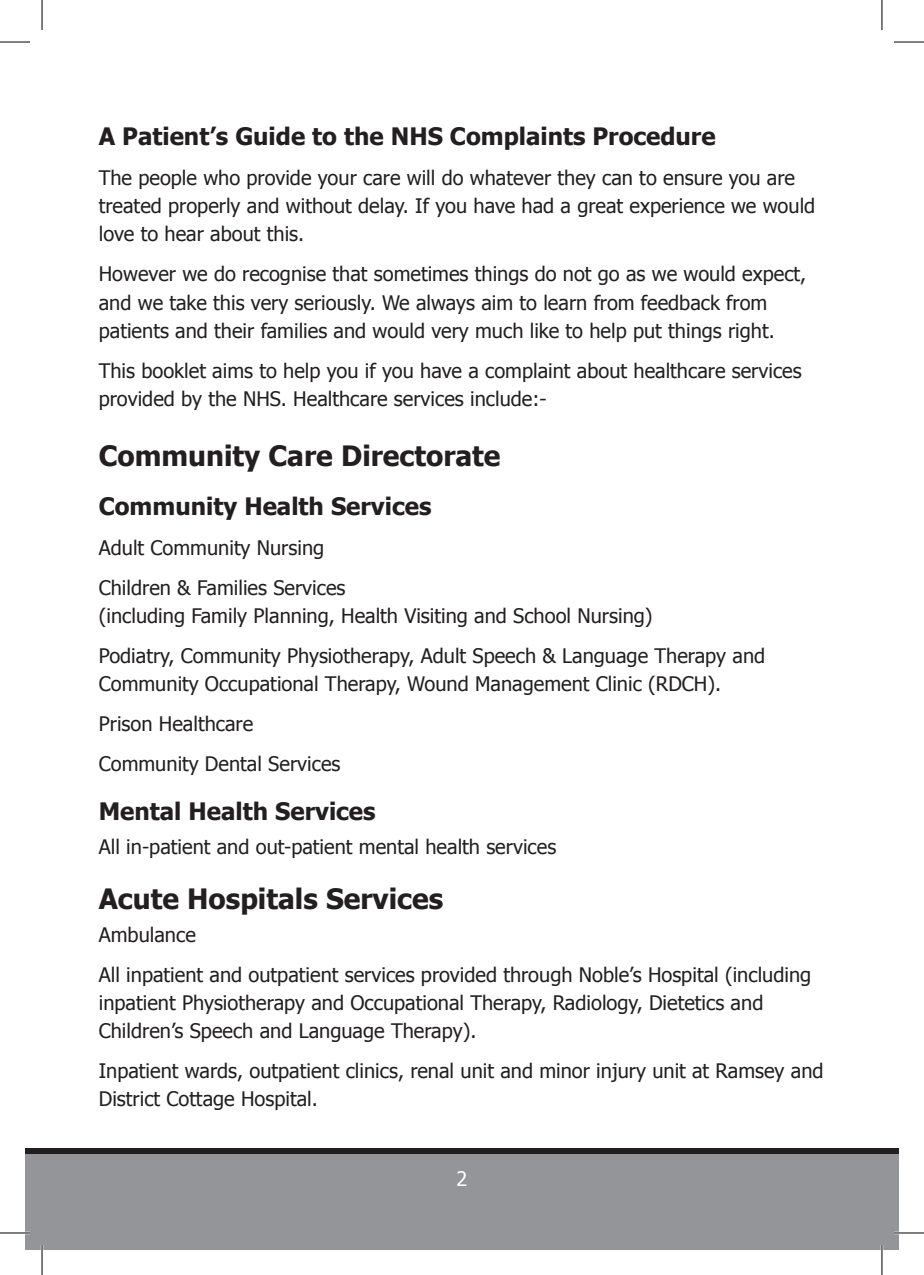
<style>
.page{position:relative;width:924px;height:1275px;background:#fff}
.page>*{position:absolute;margin:0;border:0;box-sizing:border-box;transform-origin:0 0}
.t1{font:700 28px "Tahoma";color:#231f20}
.t2{font:700 24px "Tahoma";color:#231f20}
.t3{font:20px/28px "Tahoma";color:#231f20}
.t4{font:20px "Tahoma";color:#fff}
</style>
<div class="page">
<div style="left:25px;top:1148px;width:873px;height:6px;background:#231f20"></div>
<div style="left:25px;top:1154px;width:873px;height:96px;background:#939598"></div>
<hr style="left:0;top:1231px;width:30px;height:3px;background:#fff">
<hr style="left:893px;top:1231px;width:30px;height:3px;background:#fff">
<hr style="left:41px;top:1245px;width:2px;height:30px;background:#fff">
<hr style="left:880px;top:1245px;width:2px;height:30px;background:#fff">
<hr style="left:0;top:42px;width:30px;height:1px;background:#000">
<hr style="left:893px;top:42px;width:30px;height:1px;background:#000">
<hr style="left:0;top:1232px;width:30px;height:1px;background:#000">
<hr style="left:893px;top:1232px;width:30px;height:1px;background:#000">
<hr style="left:42px;top:0;width:1px;height:30px;background:#000">
<hr style="left:42px;top:1245px;width:1px;height:30px;background:#000">
<hr style="left:881px;top:0;width:1px;height:30px;background:#000">
<hr style="left:881px;top:1245px;width:1px;height:30px;background:#000">
<p class="t2" style="left:99px;top:120px;width:618px">A Patient’s Guide to the NHS Complaints Procedure</p>
<p class="t3" style="left:99px;top:163px;width:717px">The people who provide your care will do whatever they can to ensure you are treated properly and without delay. If you have had a great experience we would love to hear about this.</p>
<p class="t3" style="left:99px;top:259px;width:708px">However we do recognise that sometimes things do not go as we would expect, and we take this very seriously. We always aim to learn from feedback from patients and their families and would very much like to help put things right.</p>
<p class="t3" style="left:99px;top:355px;width:704px">This booklet aims to help you if you have a complaint about healthcare services provided by the NHS. Healthcare services include:-</p>
<h1 class="t1" style="left:99px;top:436px;width:403px">Community Care Directorate</h1>
<p class="t2" style="left:99px;top:489px;width:334px">Community Health Services</p>
<p class="t3" style="left:99px;top:526px;width:248px;line-height:40px">Adult Community Nursing<br>Children &amp; Families Services</p>
<p class="t3" style="left:99px;top:594px;width:667px;line-height:40px">(including Family Planning, Health Visiting and School Nursing)<br>Podiatry, Community Physiotherapy, Adult Speech &amp; Language Therapy and</p>
<p class="t3" style="left:99px;top:662px;width:623px;line-height:40px">Community Occupational Therapy, Wound Management Clinic (RDCH).<br>Prison Healthcare<br>Community Dental Services</p>
<p class="t2" style="left:99px;top:795px;width:278px">Mental Health Services</p>
<p class="t3" style="left:99px;top:832px;width:459px">All in-patient and out-patient mental health services</p>
<h1 class="t1" style="left:99px;top:879px;width:345px">Acute Hospitals Services</h1>
<p class="t3" style="left:99px;top:914px;width:713px;line-height:39.4px">Ambulance<br>All inpatient and outpatient services provided through Noble’s Hospital (including</p>
<p class="t3" style="left:99px;top:987px;width:665px">inpatient Physiotherapy and Occupational Therapy, Radiology, Dietetics and<br>Children’s Speech and Language Therapy).</p>
<p class="t3" style="left:99px;top:1055px;width:726px">Inpatient wards, outpatient clinics, renal unit and minor injury unit at Ramsey and<br>District Cottage Hospital.</p>
<p class="t4" style="left:456px;top:1165px;width:12px">2</p>
</div>
